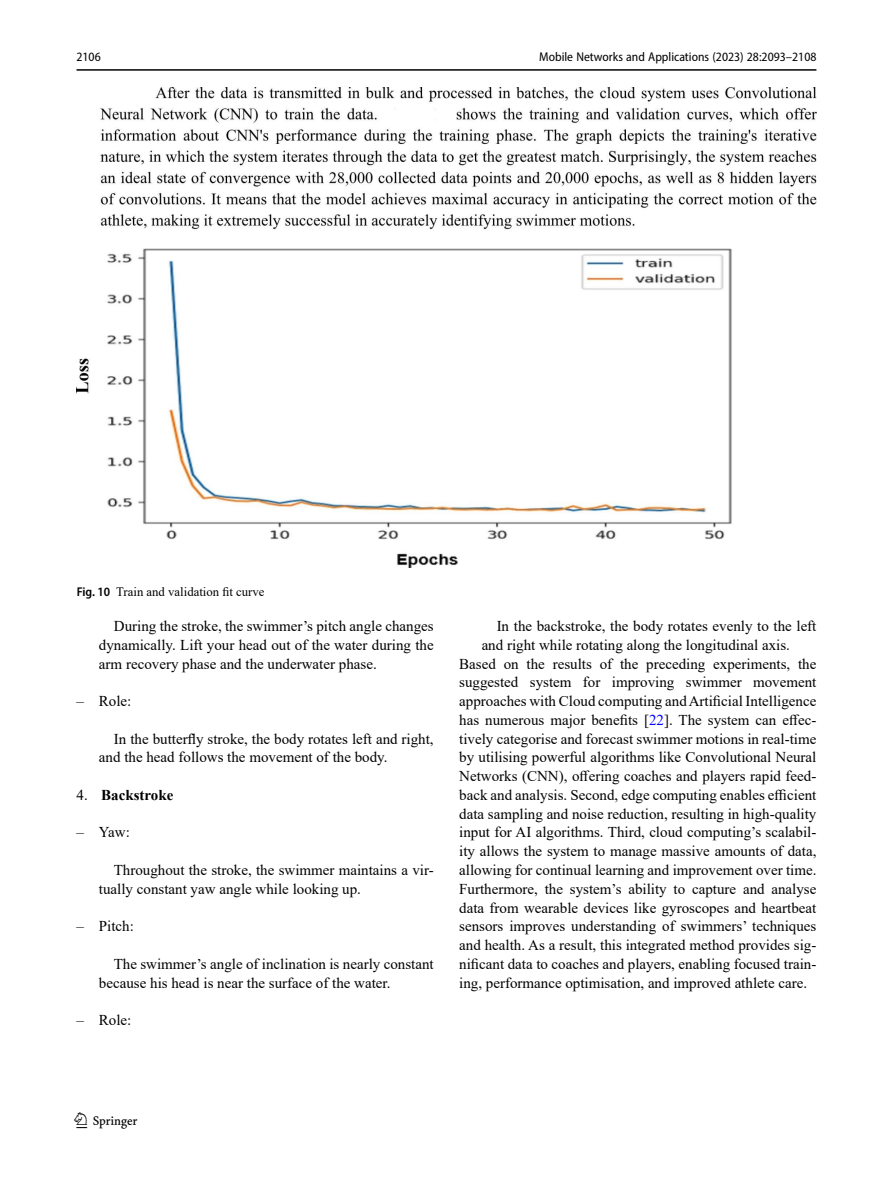
<style>
.page{position:relative;width:893px;height:1187px;background:#fff}
.page>*{position:absolute;margin:0;border:0;box-sizing:border-box;transform-origin:0 0}
.t1{font:22.5px "Springnew";color:#000}
.Body_Text{font:15px/18.8px "Times New Roman";color:#000;text-align:justify}
.Unordered_Dash_L1_Pa{font:15px/18.8px "Times New Roman";color:#000}
.Ordered_L1_Only{font:700 15px "Times New Roman";color:#000}
.t2{font:semi-condensed 12.75px "Myriad Pro";color:#000}
.Figure_Caption{font:12.75px "Times New Roman";color:#000}
.s1{font-family:"Myriad Pro";font-weight:600;font-stretch:semi-condensed}
.s2{font-weight:400}
.s3{color:#00f}
</style>
<div class="page">
<hr style="left:77px;top:69px;width:739px;height:2px;background:#000">
<img style="left:77px;top:87px;width:740px;height:481px">
<p class="t2" style="left:77px;top:49px;width:26px">2106</p>
<p class="t2" style="left:539px;top:49px;width:279px">Mobile Networks and Applications (2023) 28:2093–2108</p>
<p class="Figure_Caption" style="left:77px;top:582px;width:189px"><span class="s1">Fig. 10</span> Train and validation fit curve</p>
<p class="Unordered_Dash_L1_Pa" style="left:99px;top:616px;width:336px;text-align:justify;text-indent:15px">During the stroke, the swimmer’s pitch angle changes dynamically. Lift your head out of the water during the arm recovery phase and the underwater phase.</p>
<p class="Body_Text" style="left:77px;top:691px;width:56px">– Role:</p>
<p class="Unordered_Dash_L1_Pa" style="left:99px;top:728px;width:336px;text-indent:15px">In the butterfly stroke, the body rotates left and right, and the head follows the movement of the body.</p>
<p class="Ordered_L1_Only" style="left:77px;top:784px;width:98px"><span class="s2">4.</span> Backstroke</p>
<p class="Body_Text" style="left:77px;top:822px;width:55px">– Yaw:</p>
<p class="Unordered_Dash_L1_Pa" style="left:99px;top:860px;width:336px;text-indent:15px">Throughout the stroke, the swimmer maintains a vir&shy;tually constant yaw angle while looking up.</p>
<p class="Body_Text" style="left:77px;top:916px;width:59px">– Pitch:</p>
<p class="Unordered_Dash_L1_Pa" style="left:99px;top:953px;width:336px;text-indent:15px">The swimmer’s angle of inclination is nearly constant because his head is near the surface of the water.</p>
<p class="Body_Text" style="left:77px;top:1010px;width:56px">– Role:</p>
<p class="Unordered_Dash_L1_Pa" style="left:482px;top:616px;width:336px;text-indent:15px">In the backstroke, the body rotates evenly to the left and right while rotating along the longitudinal axis.</p>
<p class="Body_Text" style="left:459px;top:653px;width:359px">Based on the results of the preceding experiments, the suggested system for improving swimmer movement approaches with Cloud computing and Artificial Intelligence has numerous major benefits [<span class="s3">22</span>]. The system can effec&shy;tively categorise and forecast swimmer motions in real-time by utilising powerful algorithms like Convolutional Neural Networks (CNN), offering coaches and players rapid feed&shy;back and analysis. Second, edge computing enables efficient data sampling and noise reduction, resulting in high-quality input for AI algorithms. Third, cloud computing’s scalabil&shy;ity allows the system to manage massive amounts of data, allowing for continual learning and improvement over time.<br>Furthermore, the system’s ability to capture and analyse data from wearable devices like gyroscopes and heartbeat sensors improves understanding of swimmers’ techniques and health. As a result, this integrated method provides sig&shy;nificant data to coaches and players, enabling focused train&shy;ing, performance optimisation, and improved athlete care.</p>
<h1 class="t1" style="left:77px;top:1107px;width:63px">1 3</h1>
</div>
